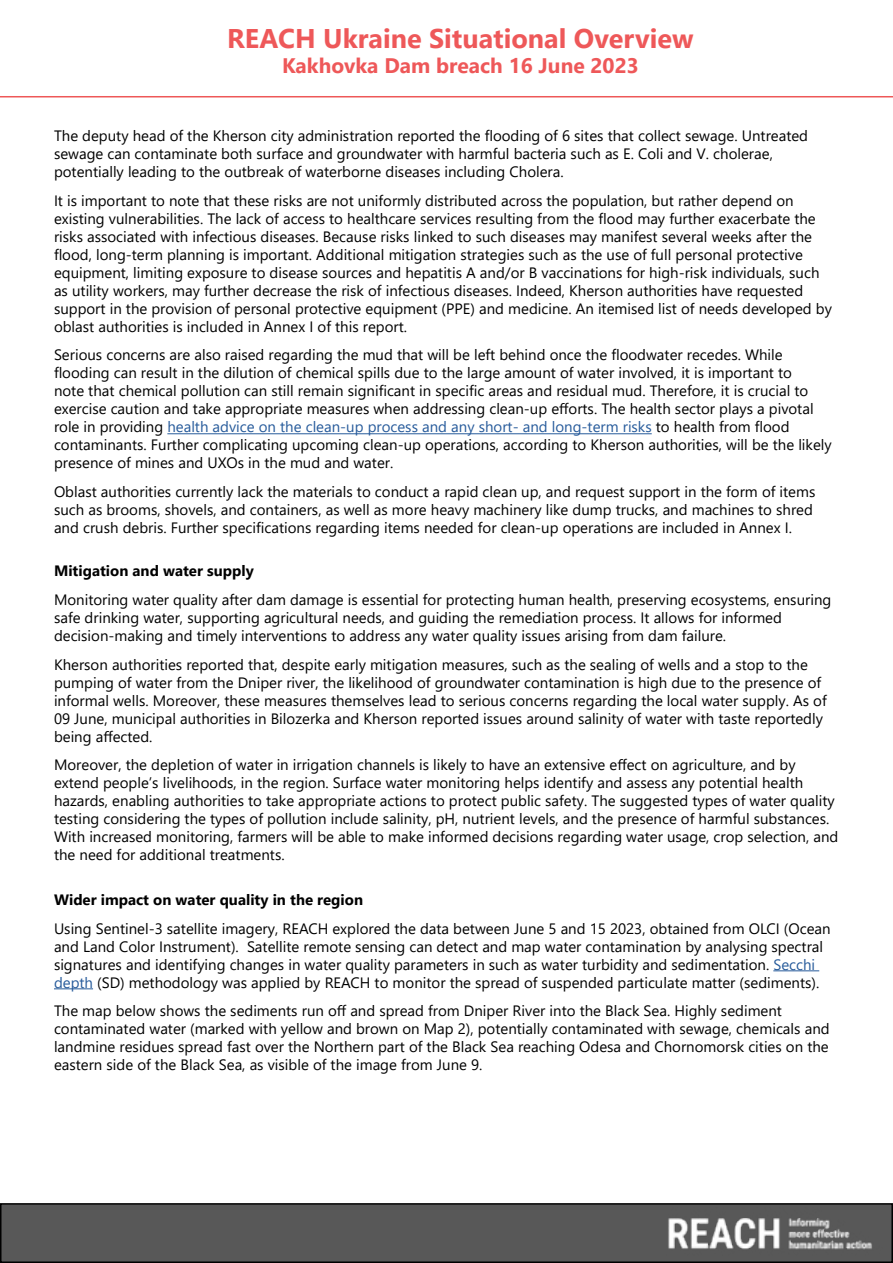
<style>
.page{position:relative;width:893px;height:1263px;background:#fff}
.page>*{position:absolute;margin:0;border:0;box-sizing:border-box;transform-origin:0 0}
.t1{font:700 27px "Segoe UI";color:#ee5859}
.t2{font:700 21px "Segoe UI";color:#ee5859}
.t3{font:15px/18px "Segoe UI";color:#000}
.t4{font:700 15px "Segoe UI";color:#000}
.s1{color:#275b9b}
</style>
<div class="page">
<div style="left:1px;top:1204px;width:891px;height:58px;background:#585858"></div>
<img style="left:668px;top:1218px;width:204px;height:32px">
<div style="left:0;top:1203px;width:893px;height:60px;border:2px solid #000"></div>
<hr style="left:0;top:96px;width:893px;height:1px;background:#ee5858">
<hr style="left:167px;top:433px;width:485px;height:1px;background:#275b9b">
<hr style="left:773px;top:970px;width:46px;height:1px;background:#275b9b">
<hr style="left:54px;top:988px;width:39px;height:1px;background:#275b9b">
<h1 class="t1" style="left:227px;top:13px;width:468px">REACH Ukraine Situational Overview</h1>
<h2 class="t2" style="left:282px;top:46px;width:358px">Kakhovka Dam breach 16 June 2023</h2>
<p class="t3" style="left:54px;top:126px;width:756px">The deputy head of the Kherson city administration reported the flooding of 6 sites that collect sewage. Untreated sewage can contaminate both surface and groundwater with harmful bacteria such as E. Coli and V. cholerae, potentially leading to the outbreak of waterborne diseases including Cholera.</p>
<p class="t3" style="left:54px;top:190px;width:779px">It is important to note that these risks are not uniformly distributed across the population, but rather depend on existing vulnerabilities. The lack of access to healthcare services resulting from the flood may further exacerbate the risks associated with infectious diseases. Because risks linked to such diseases may manifest several weeks after the flood, long-term planning is important. Additional mitigation strategies such as the use of full personal protective equipment, limiting exposure to disease sources and hepatitis A and/or B vaccinations for high-risk individuals, such as utility workers, may further decrease the risk of infectious diseases. Indeed, Kherson authorities have requested support in the provision of personal protective equipment (PPE) and medicine. An itemised list of needs developed by oblast authorities is included in Annex I of this report.</p>
<p class="t3" style="left:54px;top:345px;width:779px">Serious concerns are also raised regarding the mud that will be left behind once the floodwater recedes. While flooding can result in the dilution of chemical spills due to the large amount of water involved, it is important to<br>note that chemical pollution can still remain significant in specific areas and residual mud. Therefore, it is crucial to exercise caution and take appropriate measures when addressing clean-up efforts. The health sector plays a pivotal role in providing <span class="s1">health advice on the clean-up process and any short- and long-term risks</span> to health from flood contaminants. Further complicating upcoming clean-up operations, according to Kherson authorities, will be the likely presence of mines and UXOs in the mud and water.</p>
<p class="t3" style="left:54px;top:481px;width:763px">Oblast authorities currently lack the materials to conduct a rapid clean up, and request support in the form of items such as brooms, shovels, and containers, as well as more heavy machinery like dump trucks, and machines to shred and crush debris. Further specifications regarding items needed for clean-up operations are included in Annex I.</p>
<p class="t4" style="left:54px;top:557px;width:201px">Mitigation and water supply</p>
<p class="t3" style="left:54px;top:589px;width:779px">Monitoring water quality after dam damage is essential for protecting human health, preserving ecosystems, ensuring safe drinking water, supporting agricultural needs, and guiding the remediation process. It allows for informed decision-making and timely interventions to address any water quality issues arising from dam failure.</p>
<p class="t3" style="left:54px;top:654px;width:774px">Kherson authorities reported that, despite early mitigation measures, such as the sealing of wells and a stop to the pumping of water from the Dniper river, the likelihood of groundwater contamination is high due to the presence of informal wells. Moreover, these measures themselves lead to serious concerns regarding the local water supply. As of 09 June, municipal authorities in Bilozerka and Kherson reported issues around salinity of water with taste reportedly being affected.</p>
<p class="t3" style="left:54px;top:754px;width:786px">Moreover, the depletion of water in irrigation channels is likely to have an extensive effect on agriculture, and by extend people’s livelihoods, in the region. Surface water monitoring helps identify and assess any potential health hazards, enabling authorities to take appropriate actions to protect public safety. The suggested types of water quality testing considering the types of pollution include salinity, pH, nutrient levels, and the presence of harmful substances.<br>With increased monitoring, farmers will be able to make informed decisions regarding water usage, crop selection, and the need for additional treatments.</p>
<p class="t4" style="left:54px;top:885px;width:311px">Wider impact on water quality in the region</p>
<p class="t3" style="left:54px;top:918px;width:778px">Using Sentinel-3 satellite imagery, REACH explored the data between June 5 and 15 2023, obtained from OLCI (Ocean and Land Color Instrument). Satellite remote sensing can detect and map water contamination by analysing spectral signatures and identifying changes in water quality parameters in such as water turbidity and sedimentation. <span class="s1">Secchi depth</span> (SD) methodology was applied by REACH to monitor the spread of suspended particulate matter (sediments).</p>
<p class="t3" style="left:54px;top:1000px;width:777px">The map below shows the sediments run off and spread from Dniper River into the Black Sea. Highly sediment contaminated water (marked with yellow and brown on Map 2), potentially contaminated with sewage, chemicals and landmine residues spread fast over the Northern part of the Black Sea reaching Odesa and Chornomorsk cities on the eastern side of the Black Sea, as visible of the image from June 9.</p>
</div>
